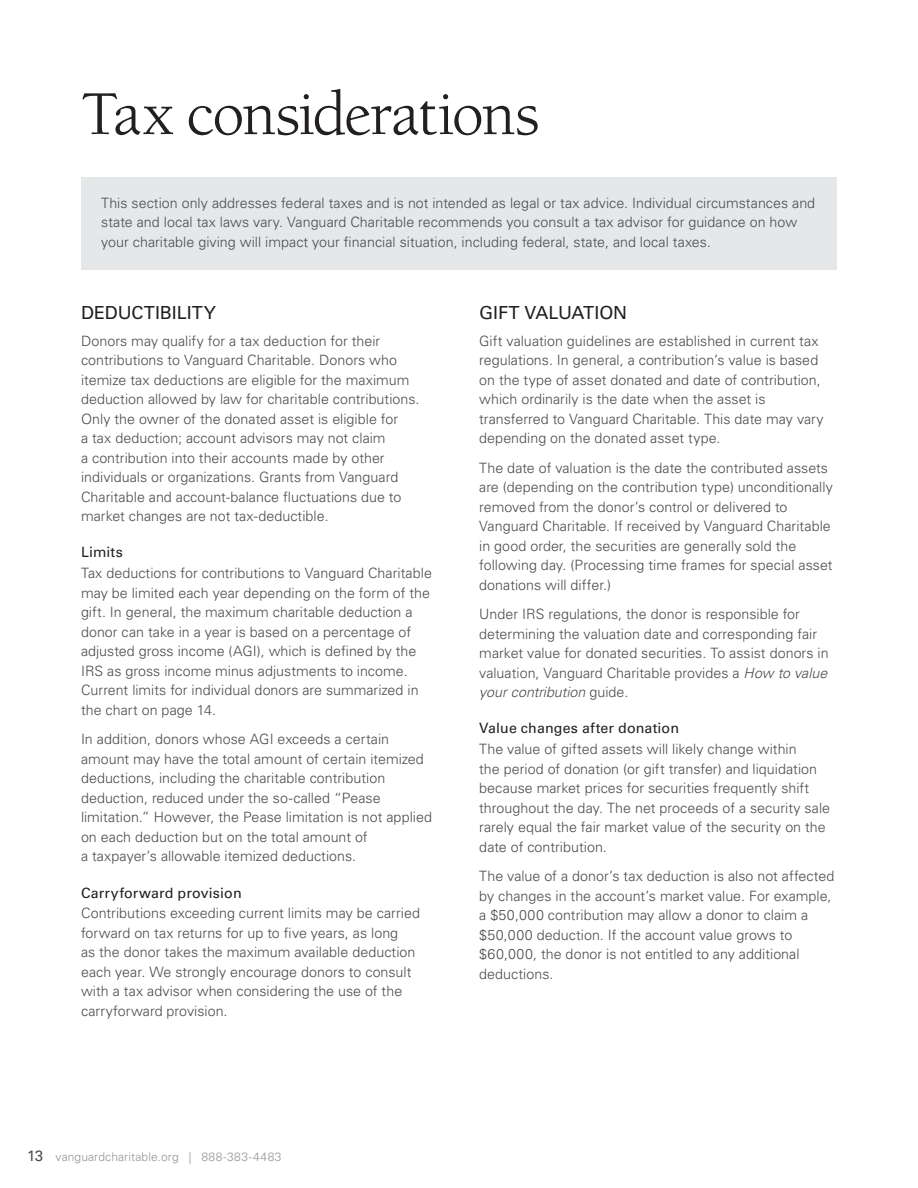
<style>
.page{position:relative;width:918px;height:1188px;background:#fff}
.page>*{position:absolute;margin:0;border:0;box-sizing:border-box;transform-origin:0 0}
.Page_title{font:57px "Berkeley Oldstyle";letter-spacing:-.03em;color:#231f20}
.Body_copy_subhead{font:18px "Univers LT Std";color:#231f20}
.Body_copy{font:300 14.25px/19.5px "Univers LT Std";color:#4b4c4d}
.Section_subheads{font:14.25px "Univers LT Std";letter-spacing:.01em;color:#231f20}
.Body_copy-2{font:300 12px "Univers LT Std";letter-spacing:.01em;color:#939598}
.s1{font-style:italic}
.s2{font-weight:400;font-size:15px;color:#4b4c4d}
</style>
<div class="page">
<div style="left:81px;top:177px;width:756px;height:93px;background:#e6e7e9"></div>
<p class="Page_title" style="left:81px;top:81px;width:460px">Tax considerations</p>
<p class="Body_copy" style="left:101px;top:193px;width:716px">This section only addresses federal taxes and is not intended as legal or tax advice. Individual circumstances and state and local tax laws vary. Vanguard Charitable recommends you consult a tax advisor for guidance on how your charitable giving will impact your financial situation, including federal, state, and local taxes.</p>
<p class="Body_copy_subhead" style="left:81px;top:302px;width:136px">DEDUCTIBILITY</p>
<p class="Body_copy" style="left:81px;top:331px;width:340px">Donors may qualify for a tax deduction for their contributions to Vanguard Charitable. Donors who itemize tax deductions are eligible for the maximum deduction allowed by law for charitable contributions.<br>Only the owner of the donated asset is eligible for<br>a tax deduction; account advisors may not claim<br>a contribution into their accounts made by other individuals or organizations. Grants from Vanguard Charitable and account-balance fluctuations due to market changes are not tax-deductible.</p>
<p class="Section_subheads" style="left:81px;top:544px;width:43px">Limits</p>
<p class="Body_copy" style="left:81px;top:564px;width:352px">Tax deductions for contributions to Vanguard Charitable may be limited each year depending on the form of the gift. In general, the maximum charitable deduction a donor can take in a year is based on a percentage of adjusted gross income (AGI), which is defined by the IRS as gross income minus adjustments to income.<br>Current limits for individual donors are summarized in the chart on page 14.</p>
<p class="Body_copy" style="left:81px;top:730px;width:352px">In addition, donors whose AGI exceeds a certain amount may have the total amount of certain itemized deductions, including the charitable contribution deduction, reduced under the so-called “Pease limitation.” However, the Pease limitation is not applied on each deduction but on the total amount of<br>a taxpayer’s allowable itemized deductions.</p>
<p class="Section_subheads" style="left:81px;top:884px;width:162px">Carryforward provision</p>
<p class="Body_copy" style="left:81px;top:904px;width:341px">Contributions exceeding current limits may be carried forward on tax returns for up to five years, as long<br>as the donor takes the maximum available deduction each year. We strongly encourage donors to consult with a tax advisor when considering the use of the carryforward provision.</p>
<p class="Body_copy_subhead" style="left:479px;top:302px;width:150px">GIFT VALUATION</p>
<p class="Body_copy" style="left:479px;top:331px;width:346px">Gift valuation guidelines are established in current tax regulations. In general, a contribution’s value is based on the type of asset donated and date of contribution, which ordinarily is the date when the asset is transferred to Vanguard Charitable. This date may vary depending on the donated asset type.</p>
<p class="Body_copy" style="left:479px;top:458px;width:355px">The date of valuation is the date the contributed assets are (depending on the contribution type) unconditionally removed from the donor’s control or delivered to Vanguard Charitable. If received by Vanguard Charitable in good order, the securities are generally sold the following day. (Processing time frames for special asset donations will differ.)</p>
<p class="Body_copy" style="left:479px;top:604px;width:351px">Under IRS regulations, the donor is responsible for determining the valuation date and corresponding fair market value for donated securities. To assist donors in valuation, Vanguard Charitable provides a <span class="s1">How to value your contribution</span> guide.</p>
<p class="Section_subheads" style="left:479px;top:720px;width:201px">Value changes after donation</p>
<p class="Body_copy" style="left:479px;top:740px;width:352px">The value of gifted assets will likely change within<br>the period of donation (or gift transfer) and liquidation because market prices for securities frequently shift throughout the day. The net proceeds of a security sale rarely equal the fair market value of the security on the date of contribution.</p>
<p class="Body_copy" style="left:479px;top:867px;width:357px">The value of a donor’s tax deduction is also not affected by changes in the account’s market value. For example, a $50,000 contribution may allow a donor to claim a $50,000 deduction. If the account value grows to $60,000, the donor is not entitled to any additional deductions.</p>
<p class="Body_copy-2" style="left:27px;top:1150px;width:256px"><span class="s2">13</span> vanguardcharitable.org | 888-383-4483</p>
</div>
